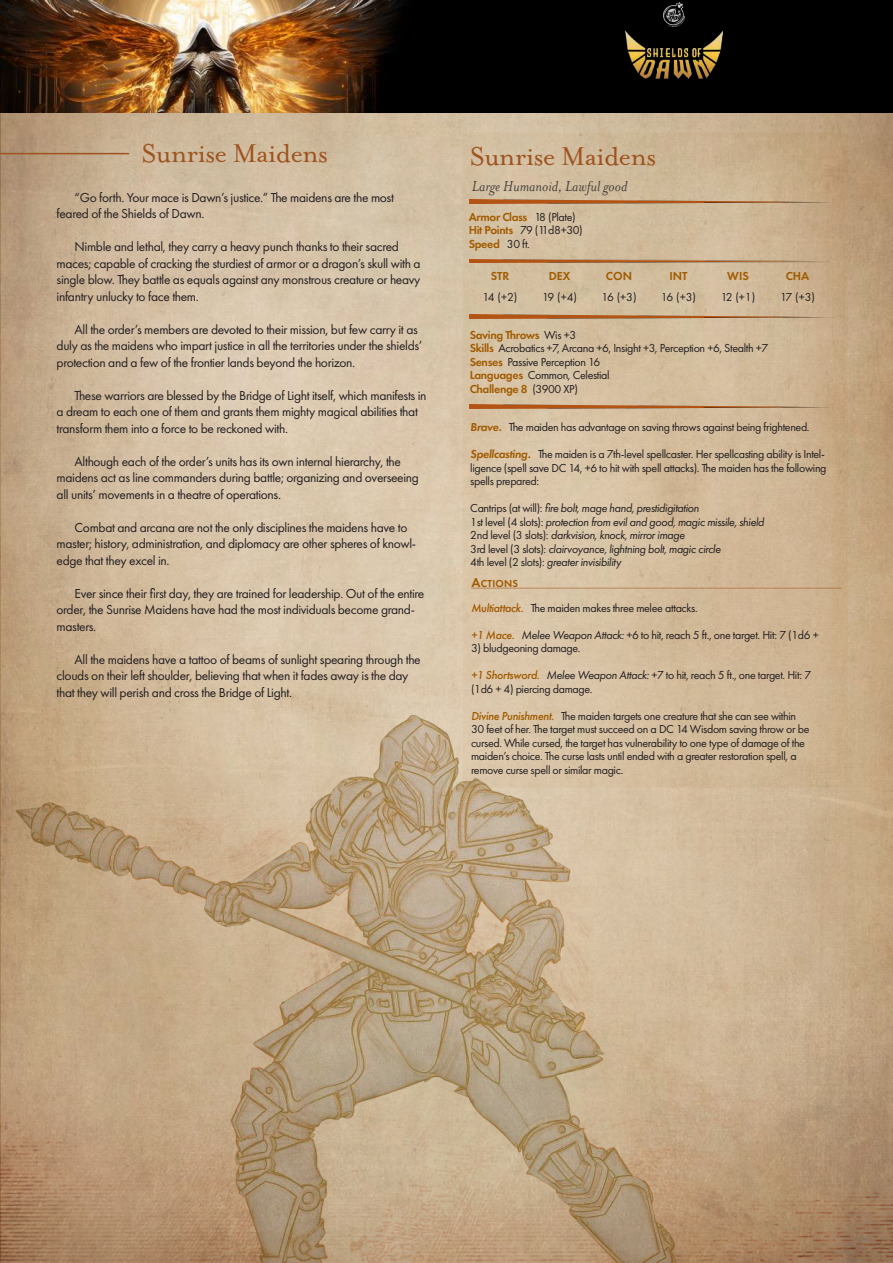
<style>
.page{position:relative;width:893px;height:1263px;background:#fff}
.page>*{position:absolute;margin:0;border:0;box-sizing:border-box;transform-origin:0 0}
.t1{font:30px "Mrs Eaves Roman";letter-spacing:-.025em;color:#9e5420}
.t2{font:italic 16.5px "Mrs Eaves OT";color:#231f20}
.t3{font:13.5px/16.5px "Futura PT";letter-spacing:-.025em;color:#231f20}
.t4{font:12px/13.5px "Futura PT";letter-spacing:-.03em;color:#231f20}
.t5{font:italic 12px/13.5px "Futura PT";letter-spacing:-.03em;color:#231f20}
.t6{font:600 12px "Futura PT";color:#a15b00}
.t7{font:600 10.5px "Futura PT";letter-spacing:.02em;color:#a15b00}
.s1{font-weight:600;color:#a15b00}
.s2{font-weight:600;font-style:italic;color:#a15b00}
.s3{font-style:normal}
.s4{font-weight:500;font-style:italic;color:#a15b00}
.s5{font-style:italic}
.s6{font-size:13.5px}
</style>
<div class="page">
<img style="left:0;top:113px;width:893px;height:567px">
<img style="left:0;top:0;width:893px;height:113px">
<img style="left:663px;top:2px;width:21px;height:25px">
<img style="left:625px;top:30px;width:98px;height:49px">
<hr style="left:1px;top:153px;width:128px;height:1px;background:#9e5420">
<svg style="left:463px;top:133px;width:385px;height:547px;fill:#d2bd9e"></svg>
<hr style="left:471px;top:588px;width:371px;height:1px;background:#9e5420">
<img style="left:470px;top:200px;width:362px;height:4px">
<img style="left:470px;top:315px;width:362px;height:4px">
<img style="left:470px;top:259px;width:362px;height:4px">
<img style="left:470px;top:404px;width:362px;height:4px">
<img style="left:0;top:680px;width:893px;height:583px">
<h1 class="t1" style="left:142px;top:137px;width:188px">Sunrise Maidens</h1>
<p class="t3" style="left:57px;top:189px;width:339px;text-indent:18px">“Go forth. Your mace is Dawn’s justice.” The maidens are the most feared of the Shields of Dawn.</p>
<p class="t3" style="left:57px;top:238px;width:366px;text-indent:18px">Nimble and lethal, they carry a heavy punch thanks to their sacred maces; capable of cracking the sturdiest of armor or a dragon’s skull with a single blow. They battle as equals against any monstrous creature or heavy infantry unlucky to face them.</p>
<p class="t3" style="left:57px;top:321px;width:367px;text-indent:18px">All the order’s members are devoted to their mission, but few carry it as duly as the maidens who impart justice in all the territories under the shields’ protection and a few of the frontier lands beyond the horizon.</p>
<p class="t3" style="left:57px;top:387px;width:372px;text-indent:18px">These warriors are blessed by the Bridge of Light itself, which manifests in a dream to each one of them and grants them mighty magical abilities that transform them into a force to be reckoned with.</p>
<p class="t3" style="left:57px;top:453px;width:364px;text-indent:18px">Although each of the order’s units has its own internal hierarchy, the maidens act as line commanders during battle; organizing and overseeing all units’ movements in a theatre of operations.</p>
<p class="t3" style="left:57px;top:519px;width:361px;text-indent:18px">Combat and arcana are not the only disciplines the maidens have to master; history, administration, and diplomacy are other spheres of knowl&shy;edge that they excel in.</p>
<p class="t3" style="left:57px;top:585px;width:369px;text-indent:18px">Ever since their first day, they are trained for leadership. Out of the entire order, the Sunrise Maidens have had the most individuals become grand&shy;masters.</p>
<p class="t3" style="left:57px;top:651px;width:366px;text-indent:18px">All the maidens have a tattoo of beams of sunlight spearing through the clouds on their left shoulder, believing that when it fades away is the day that they will perish and cross the Bridge of Light.</p>
<h1 class="t1" style="left:470px;top:139px;width:188px">Sunrise Maidens</h1>
<p class="t2" style="left:472px;top:177px;width:157px">Large Humanoid, Lawful good</p>
<p class="t4" style="left:469px;top:210px;width:115px"><span class="s1">Armor Class</span> 18 (Plate)<br><span class="s1">Hit Points</span> 79 (11d8+30)<br><span class="s1">Speed</span> 30 ft.</p>
<p class="t6" style="left:491px;top:268px;width:20px">STR</p>
<p class="t6" style="left:549px;top:268px;width:23px">DEX</p>
<p class="t6" style="left:606px;top:268px;width:28px">CON</p>
<p class="t6" style="left:669px;top:268px;width:20px">INT</p>
<p class="t6" style="left:727px;top:268px;width:23px">WIS</p>
<p class="t6" style="left:786px;top:268px;width:25px">CHA</p>
<p class="t4" style="left:483px;top:290px;width:36px">14 (+2)</p>
<p class="t4" style="left:542px;top:290px;width:36px">19 (+4)</p>
<p class="t4" style="left:601px;top:290px;width:37px">16 (+3)</p>
<p class="t4" style="left:661px;top:290px;width:37px">16 (+3)</p>
<p class="t4" style="left:721px;top:290px;width:36px">12 (+1)</p>
<p class="t4" style="left:780px;top:290px;width:36px">17 (+3)</p>
<p class="t4" style="left:470px;top:328px;width:300px"><span class="s1">Saving Throws</span> Wis +3<br><span class="s1">Skills</span> Acrobatics +7, Arcana +6, Insight +3, Perception +6, Stealth +7<br><span class="s1">Senses</span> Passive Perception 16<br><span class="s1">Languages</span> Common, Celestial<br><span class="s1">Challenge 8</span> (3900 XP)</p>
<p class="t4" style="left:470px;top:420px;width:341px"><span class="s2">Brave.</span> The maiden has advantage on saving throws against being frightened.</p>
<p class="t4" style="left:470px;top:447px;width:358px"><span class="s2">Spellcasting.</span> The maiden is a 7th-level spellcaster. Her spellcasting ability is Intel&shy;ligence (spell save DC 14, +6 to hit with spell attacks). The maiden has the following spells prepared:</p>
<p class="t5" style="left:470px;top:501px;width:295px"><span class="s3">Cantrips (at will):</span> fire bolt, mage hand, prestidigitation<br><span class="s3">1st level (4 slots):</span> protection from evil and good, magic missile, shield <span class="s3">2nd level (3 slots):</span> darkvision, knock, mirror image<br><span class="s3">3rd level (3 slots):</span> clairvoyance, lightning bolt, magic circle<br><span class="s3">4th level (2 slots):</span> greater invisibility</p>
<p class="t4" style="left:471px;top:601px;width:228px"><span class="s4">Multiattack.</span> The maiden makes three melee attacks.</p>
<p class="t4" style="left:471px;top:628px;width:349px"><span class="s4">+1 Mace.</span> <span class="s5">Melee Weapon Attack:</span> +6 to hit, reach 5 ft., one target. Hit: 7 (1d6 +</p>
<p class="t4" style="left:471px;top:641px;width:111px">3) bludgeoning damage.</p>
<p class="t4" style="left:471px;top:668px;width:342px"><span class="s4">+1 Shortsword.</span> <span class="s5">Melee Weapon Attack:</span> +7 to hit, reach 5 ft., one target. Hit: 7 (1d6 + 4) piercing damage.</p>
<p class="t4" style="left:471px;top:709px;width:340px"><span class="s4">Divine Punishment.</span> The maiden targets one creature that she can see within 30 feet of her. The target must succeed on a DC 14 Wisdom saving throw or be cursed. While cursed, the target has vulnerability to one type of damage of the maiden’s choice. The curse lasts until ended with a greater restoration spell, a remove curse spell or similar magic.</p>
<p class="t7" style="left:471px;top:577px;width:48px"><span class="s6">A</span>CTIONS</p>
</div>
